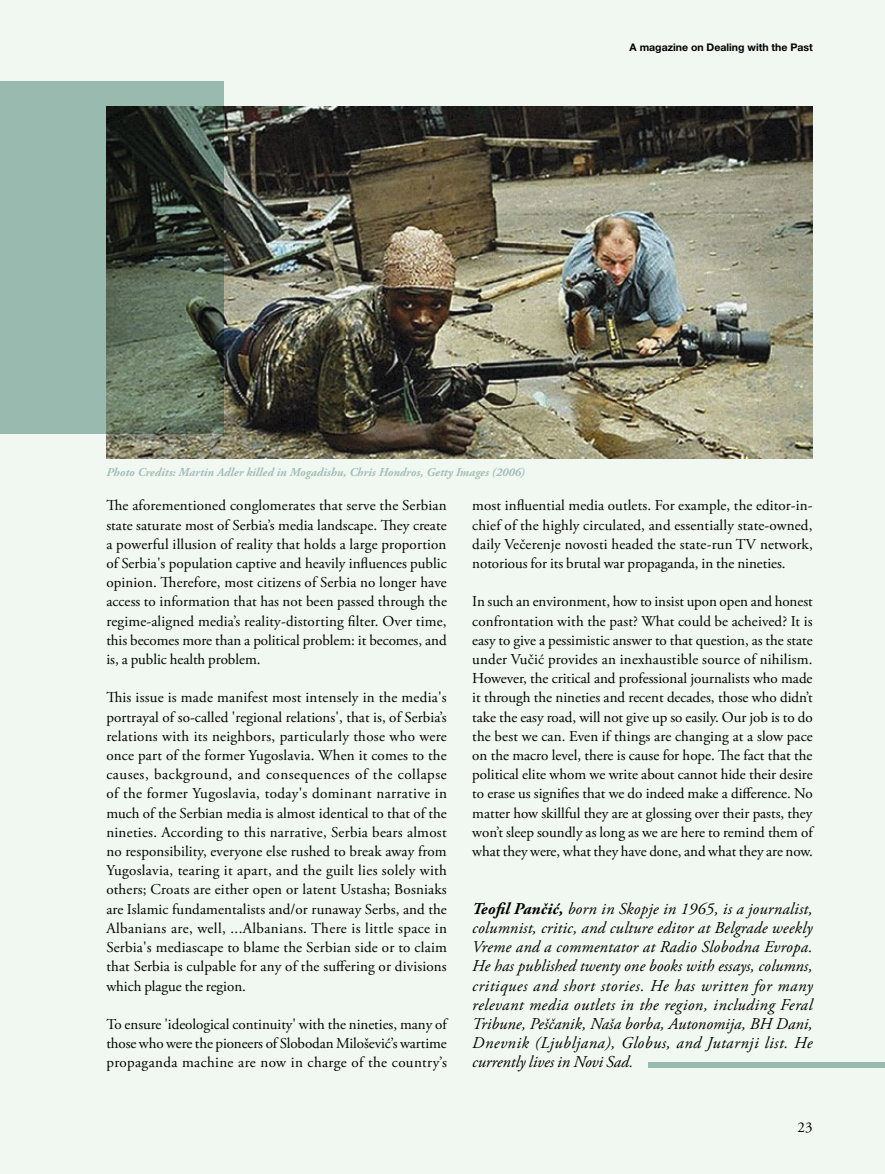
<style>
.page{position:relative;width:885px;height:1174px;background:#fff}
.page>*{position:absolute;margin:0;border:0;box-sizing:border-box;transform-origin:0 0}
.t1{font:italic 16.5px/19.2px "Adobe Garamond Pro";letter-spacing:.01em;color:#000;text-align:justify}
.t2{font:15px/19.2px "Adobe Garamond Pro";color:#000;text-align:justify}
.t3{font:italic 700 12px "Adobe Garamond Pro";color:#a3c0b9}
.t4{font:700 10.5px "Helvetica Neue LT Pro";color:#000}
.s1{font-weight:700}
</style>
<div class="page">
<div style="left:0;top:0;width:884px;height:1174px;background:#f0f8f1"></div>
<img style="left:106px;top:106px;width:706px;height:353px">
<div style="left:648px;top:1062px;width:236px;height:5px;background:#99baae"></div>
<svg style="left:0;top:81px;width:223px;height:353px;background:#70877a"></svg>
<p class="t4" style="left:629px;top:41px;width:185px">A magazine on Dealing with the Past</p>
<p class="t3" style="left:106px;top:465px;width:420px">Photo Credits: Martin Adler killed in Mogadishu, Chris Hondros, Getty Images (2006)</p>
<p class="t2" style="left:106px;top:496px;width:342px">The aforementioned conglomerates that serve the Serbian state saturate most of Serbia’s media landscape. They create a powerful illusion of reality that holds a large proportion of Serbia's population captive and heavily influences public opinion. Therefore, most citizens of Serbia no longer have access to information that has not been passed through the regime-aligned media’s reality-distorting filter. Over time, this becomes more than a political problem: it becomes, and is, a public health problem.</p>
<p class="t2" style="left:106px;top:688px;width:342px">This issue is made manifest most intensely in the media's portrayal of so-called 'regional relations', that is, of Serbia’s relations with its neighbors, particularly those who were once part of the former Yugoslavia. When it comes to the causes, background, and consequences of the collapse of the former Yugoslavia, today's dominant narrative in much of the Serbian media is almost identical to that of the nineties. According to this narrative, Serbia bears almost no responsibility, everyone else rushed to break away from Yugoslavia, tearing it apart, and the guilt lies solely with others; Croats are either open or latent Ustasha; Bosniaks are Islamic fundamentalists and/or runaway Serbs, and the Albanians are, well, ...Albanians. There is little space in Serbia's mediascape to blame the Serbian side or to claim that Serbia is culpable for any of the suffering or divisions which plague the region.</p>
<p class="t2" style="left:106px;top:1015px;width:342px">To ensure 'ideological continuity' with the nineties, many of those who were the pioneers of Slobodan Milošević’s wartime propaganda machine are now in charge of the country’s</p>
<p class="t2" style="left:472px;top:496px;width:342px">most influential media outlets. For example, the editor-in&shy;chief of the highly circulated, and essentially state-owned, daily Večerenje novosti headed the state-run TV network, notorious for its brutal war propaganda, in the nineties.</p>
<p class="t2" style="left:472px;top:592px;width:342px">In such an environment, how to insist upon open and honest confrontation with the past? What could be acheived? It is easy to give a pessimistic answer to that question, as the state under Vučić provides an inexhaustible source of nihilism.<br>However, the critical and professional journalists who made it through the nineties and recent decades, those who didn’t take the easy road, will not give up so easily. Our job is to do the best we can. Even if things are changing at a slow pace on the macro level, there is cause for hope. The fact that the political elite whom we write about cannot hide their desire to erase us signifies that we do indeed make a difference. No matter how skillful they are at glossing over their pasts, they won’t sleep soundly as long as we are here to remind them of what they were, what they have done, and what they are now.</p>
<p class="t1" style="left:472px;top:899px;width:342px"><span class="s1">Teofil Pančić,</span> born in Skopje in 1965, is a journalist, columnist, critic, and culture editor at Belgrade weekly Vreme and a commentator at Radio Slobodna Evropa.<br>He has published twenty one books with essays, columns, critiques and short stories. He has written for many relevant media outlets in the region, including Feral Tribune, Peščanik, Naša borba, Autonomija, BH Dani, Dnevnik (Ljubljana), Globus, and Jutarnji list. He currently lives in Novi Sad.</p>
<p class="t2" style="left:797px;top:1118px;width:16px">23</p>
</div>
